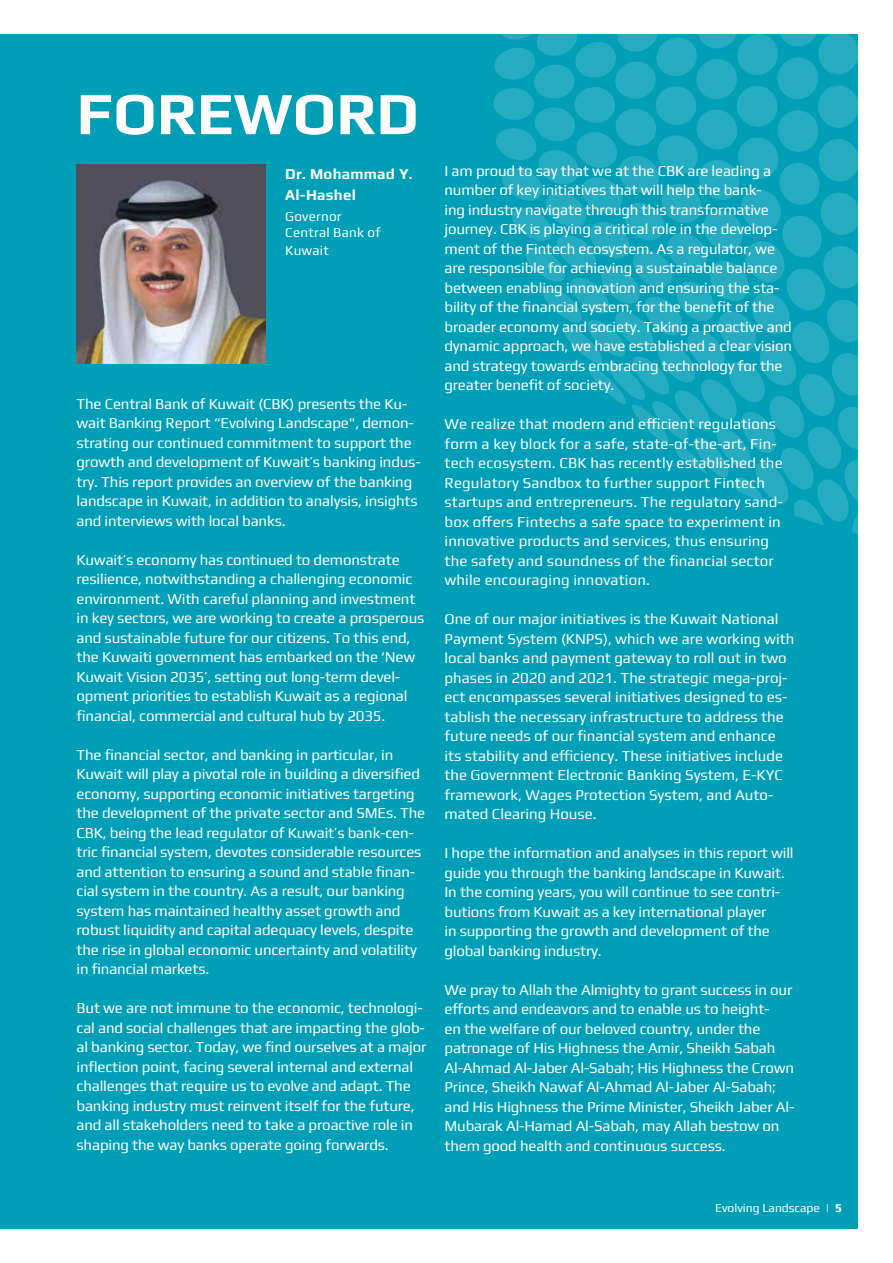
<style>
.page{position:relative;width:893px;height:1263px;background:#fff}
.page>*{position:absolute;margin:0;border:0;box-sizing:border-box;transform-origin:0 0}
.t1{font:700 60px "Play";color:#fff}
.t2{font:15px/19.5px "Play";letter-spacing:-.01em;color:#fff}
.t3{font:15px/19.5px "Play";letter-spacing:.01em;color:#fff}
.t4{font:700 15px/21px "Play";letter-spacing:.015em;color:#fff}
.t5{font:13.5px/16.2px "Play";letter-spacing:.015em;color:#fff}
.t6{font:12px "Play";color:#fff}
.s1{font-weight:700}
</style>
<div class="page">
<div style="left:1px;top:34px;width:857px;height:1194px;background:#009eb7"></div>
<div style="left:493px;top:88px;width:41px;height:32px;background:#26acc1;border-radius:50%"></div>
<div style="left:574px;top:87px;width:41px;height:36px;background:#26acc1;border-radius:50%"></div>
<div style="left:655px;top:86px;width:41px;height:39px;background:#26acc1;border-radius:50%"></div>
<svg style="left:494px;top:34px;width:245px;height:65px"></svg>
<div style="left:696px;top:59px;width:41px;height:40px;background:#26acc1;border-radius:50%"></div>
<div style="left:737px;top:34px;width:41px;height:41px;background:#26acc1;border-radius:50%"></div>
<div style="left:737px;top:86px;width:40px;height:41px;background:#26acc1;border-radius:50%"></div>
<div style="left:818px;top:85px;width:41px;height:43px;background:#26acc1;border-radius:50%"></div>
<svg style="left:778px;top:34px;width:80px;height:65px"></svg>
<svg style="left:495px;top:107px;width:364px;height:427px"></svg>
<img style="left:0;top:34px;width:1px;height:1195px">
<img style="left:77px;top:165px;width:189px;height:199px">
<h1 class="t1" style="left:77px;top:71px;width:344px">FOREWORD</h1>
<p class="t4" style="left:285px;top:162px;width:129px">Dr. Mohammad Y.<br>Al-Hashel</p>
<p class="t5" style="left:285px;top:207px;width:97px">Governor<br>Central Bank of</p>
<p class="t5" style="left:285px;top:241px;width:45px">Kuwait</p>
<p class="t2" style="left:77px;top:393px;width:346px">The Central Bank of Kuwait (CBK) presents the Ku&shy;wait Banking Report “Evolving Landscape", demon&shy;strating our continued commitment to support the growth and development of Kuwait’s banking indus&shy;try. This report provides an overview of the banking landscape in Kuwait, in addition to analysis, insights and interviews with local banks.</p>
<p class="t2" style="left:77px;top:549px;width:349px">Kuwait’s economy has continued to demonstrate resilience, notwithstanding a challenging economic environment. With careful planning and investment in key sectors, we are working to create a prosperous and sustainable future for our citizens. To this end, the Kuwaiti government has embarked on the ‘New Kuwait Vision 2035’, setting out long-term devel&shy;opment priorities to establish Kuwait as a regional financial, commercial and cultural hub by 2035.</p>
<p class="t2" style="left:77px;top:744px;width:350px">The financial sector, and banking in particular, in Kuwait will play a pivotal role in building a diversified economy, supporting economic initiatives targeting the development of the private sector and SMEs. The CBK, being the lead regulator of Kuwait’s bank-cen&shy;tric financial system, devotes considerable resources and attention to ensuring a sound and stable finan&shy;cial system in the country. As a result, our banking system has maintained healthy asset growth and robust liquidity and capital adequacy levels, despite the rise in global economic uncertainty and volatility in financial markets.</p>
<p class="t2" style="left:77px;top:997px;width:351px">But we are not immune to the economic, technologi&shy;cal and social challenges that are impacting the glob&shy;al banking sector. Today, we find ourselves at a major inflection point, facing several internal and external challenges that require us to evolve and adapt. The banking industry must reinvent itself for the future, and all stakeholders need to take a proactive role in shaping the way banks operate going forwards.</p>
<p class="t2" style="left:444px;top:160px;width:349px">I am proud to say that we at the CBK are leading a number of key initiatives that will help the bank-<br>ing industry navigate through this transformative journey. CBK is playing a critical role in the develop&shy;ment of the Fintech ecosystem. As a regulator, we are responsible for achieving a sustainable balance between enabling innovation and ensuring the sta&shy;bility of the financial system, for the benefit of the broader economy and society. Taking a proactive and dynamic approach, we have established a clear vision and strategy towards embracing technology for the greater benefit of society.</p>
<p class="t3" style="left:444px;top:413px;width:340px">We realize that modern and efficient regulations form a key block for a safe, state-of-the-art, Fin&shy;tech ecosystem. CBK has recently established the Regulatory Sandbox to further support Fintech startups and entrepreneurs. The regulatory sand&shy;box offers Fintechs a safe space to experiment in innovative products and services, thus ensuring the safety and soundness of the financial sector while encouraging innovation.</p>
<p class="t2" style="left:444px;top:608px;width:351px">One of our major initiatives is the Kuwait National Payment System (KNPS), which we are working with local banks and payment gateway to roll out in two phases in 2020 and 2021. The strategic mega-proj&shy;ect encompasses several initiatives designed to es&shy;tablish the necessary infrastructure to address the future needs of our financial system and enhance its stability and efficiency. These initiatives include the Government Electronic Banking System, E-KYC framework, Wages Protection System, and Auto&shy;mated Clearing House.</p>
<p class="t2" style="left:444px;top:842px;width:351px">I hope the information and analyses in this report will guide you through the banking landscape in Kuwait.<br>In the coming years, you will continue to see contri&shy;butions from Kuwait as a key international player<br>in supporting the growth and development of the global banking industry.</p>
<p class="t2" style="left:444px;top:979px;width:351px">We pray to Allah the Almighty to grant success in our efforts and endeavors and to enable us to height-<br>en the welfare of our beloved country, under the patronage of His Highness the Amir, Sheikh Sabah Al-Ahmad Al-Jaber Al-Sabah; His Highness the Crown Prince, Sheikh Nawaf Al-Ahmad Al-Jaber Al-Sabah; and His Highness the Prime Minister, Sheikh Jaber Al-Mubarak Al-Hamad Al-Sabah, may Allah bestow on them good health and continuous success.</p>
<p class="t6" style="left:715px;top:1199px;width:128px">Evolving Landscape | <span class="s1">5</span></p>
</div>
